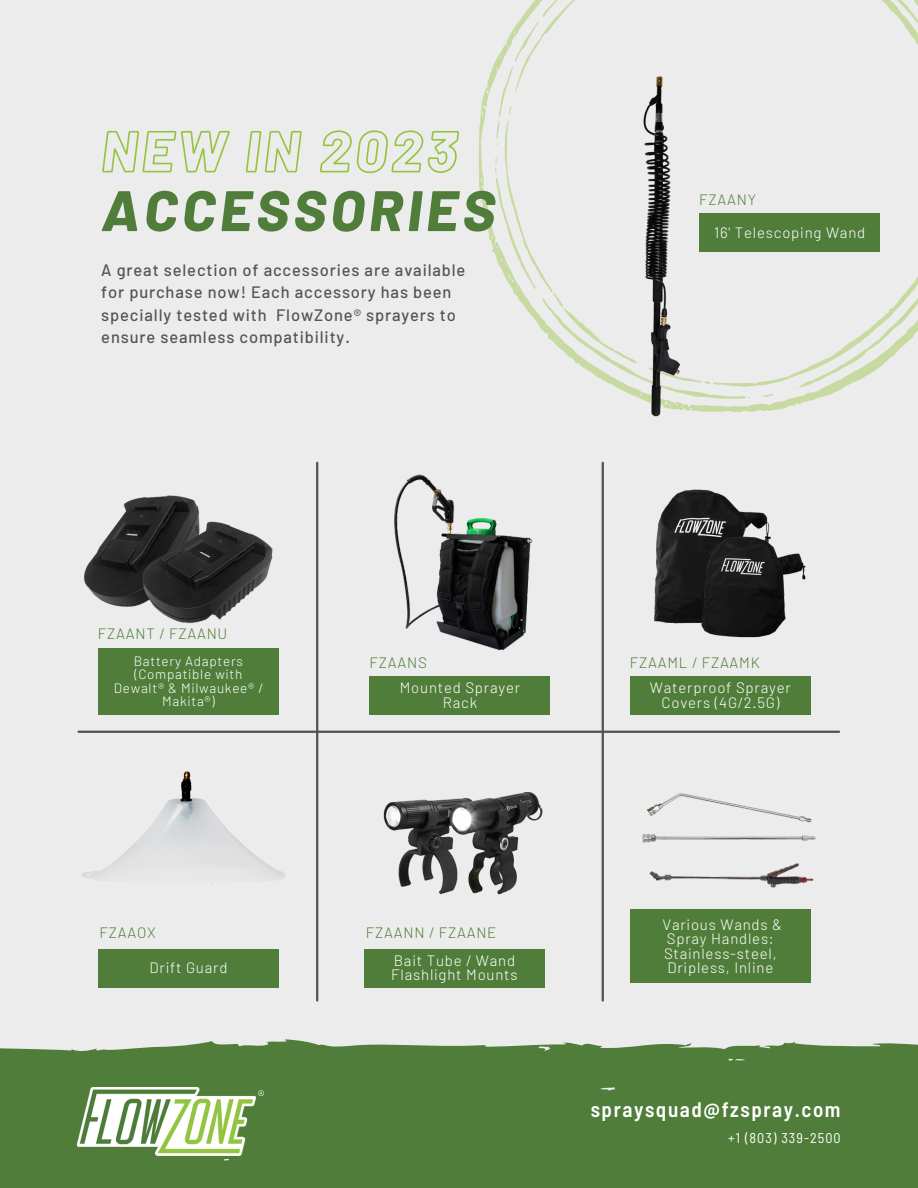
<style>
.page{position:relative;width:918px;height:1188px;background:#ececec}
.page>*{position:absolute;margin:0;border:0;box-sizing:border-box;transform-origin:0 0}
.t1{font:italic 800 57px "Barlow";letter-spacing:.075em;color:#507e3a}
.t2{font:600 semi-condensed 21px "Barlow";letter-spacing:.075em;color:#fff}
.t3{font:500 16.5px/22.5px "Barlow";letter-spacing:.055em;color:#545454}
.t4{font:300 15px/14.7px "Barlow";letter-spacing:.055em;color:#fff;text-align:center}
.t5{font:300 15px "Barlow";letter-spacing:.055em;color:#507e3a}
.t6{font:semi-condensed 14.1px "Barlow";letter-spacing:.075em;color:#fff}
.t7{font:300 13.5px/13.5px "Barlow";letter-spacing:.055em;color:#fff;text-align:center}
</style>
<div class="page">
<img style="left:84px;top:495px;width:189px;height:129px">
<svg style="left:479px;top:0;width:439px;height:396px"></svg>
<img style="left:497px;top:70px;width:330px;height:347px">
<div style="left:0;top:1039px;width:918px;height:149px;background:#507e3a"></div>
<hr style="left:79px;top:731px;width:760px;height:2px;background:#525051">
<hr style="left:316px;top:463px;width:2px;height:538px;background:#525051">
<hr style="left:602px;top:463px;width:2px;height:538px;background:#525051">
<div style="left:699px;top:213px;width:181px;height:39px;background:#507e3a"></div>
<div style="left:98px;top:649px;width:181px;height:66px;background:#507e3a"></div>
<img style="left:394px;top:474px;width:139px;height:177px">
<div style="left:369px;top:676px;width:181px;height:39px;background:#507e3a"></div>
<img style="left:654px;top:489px;width:115px;height:135px">
<img style="left:691px;top:525px;width:115px;height:113px">
<div style="left:630px;top:676px;width:181px;height:39px;background:#507e3a"></div>
<img style="left:644px;top:730px;width:169px;height:3px">
<img style="left:642px;top:793px;width:174px;height:95px">
<div style="left:630px;top:909px;width:181px;height:74px;background:#507e3a"></div>
<img style="left:77px;top:730px;width:220px;height:154px">
<div style="left:98px;top:949px;width:181px;height:38px;background:#507e3a"></div>
<img style="left:383px;top:799px;width:46px;height:88px">
<img style="left:429px;top:791px;width:114px;height:104px">
<div style="left:364px;top:949px;width:181px;height:38px;background:#507e3a"></div>
<img style="left:77px;top:1087px;width:178px;height:69px">
<svg style="left:102px;top:130px;width:358px;height:44px"></svg>
<h1 class="t1" style="left:101px;top:174px;width:395px">ACCESSORIES</h1>
<p class="t3" style="left:101px;top:258px;width:366px">A great selection of accessories are available for purchase now! Each accessory has been specially tested with FlowZone® sprayers to ensure seamless compatibility.</p>
<p class="t5" style="left:699px;top:190px;width:58px">FZAANY</p>
<p class="t4" style="left:714px;top:224px;width:153px">16' Telescoping Wand</p>
<p class="t5" style="left:98px;top:624px;width:131px">FZAANT / FZAANU</p>
<p class="t7" style="left:114px;top:654px;width:150px">Battery Adapters (Compatible with<br>Dewalt® &amp; Milwaukee® /<br>Makita®)</p>
<p class="t5" style="left:369px;top:653px;width:59px">FZAANS</p>
<p class="t4" style="left:400px;top:680px;width:122px">Mounted Sprayer<br>Rack</p>
<p class="t5" style="left:630px;top:653px;width:132px">FZAAML / FZAAMK</p>
<p class="t4" style="left:650px;top:680px;width:142px">Waterproof Sprayer<br>Covers (4G/2.5G)</p>
<p class="t4" style="left:663px;top:916px;width:121px;text-align:left">Various Wands &amp;<br>Spray Handles:<br>Stainless-steel,</p>
<p class="t5" style="left:100px;top:923px;width:58px">FZAAOX</p>
<p class="t5" style="left:366px;top:923px;width:132px">FZAANN / FZAANE</p>
<p class="t4" style="left:391px;top:952px;width:128px;text-align:left">Bait Tube / Wand<br>Flashlight Mounts</p>
<p class="t4" style="left:149px;top:960px;width:79px">Drift Guard</p>
<p class="t4" style="left:667px;top:960px;width:107px">Dripless, Inline</p>
<p class="t4" style="left:258px;top:1088px;width:8px">®</p>
<h2 class="t2" style="left:591px;top:1096px;width:251px">spraysquad@fzspray.com</h2>
<p class="t6" style="left:728px;top:1128px;width:114px">+1 (803) 339-2500</p>
</div>
